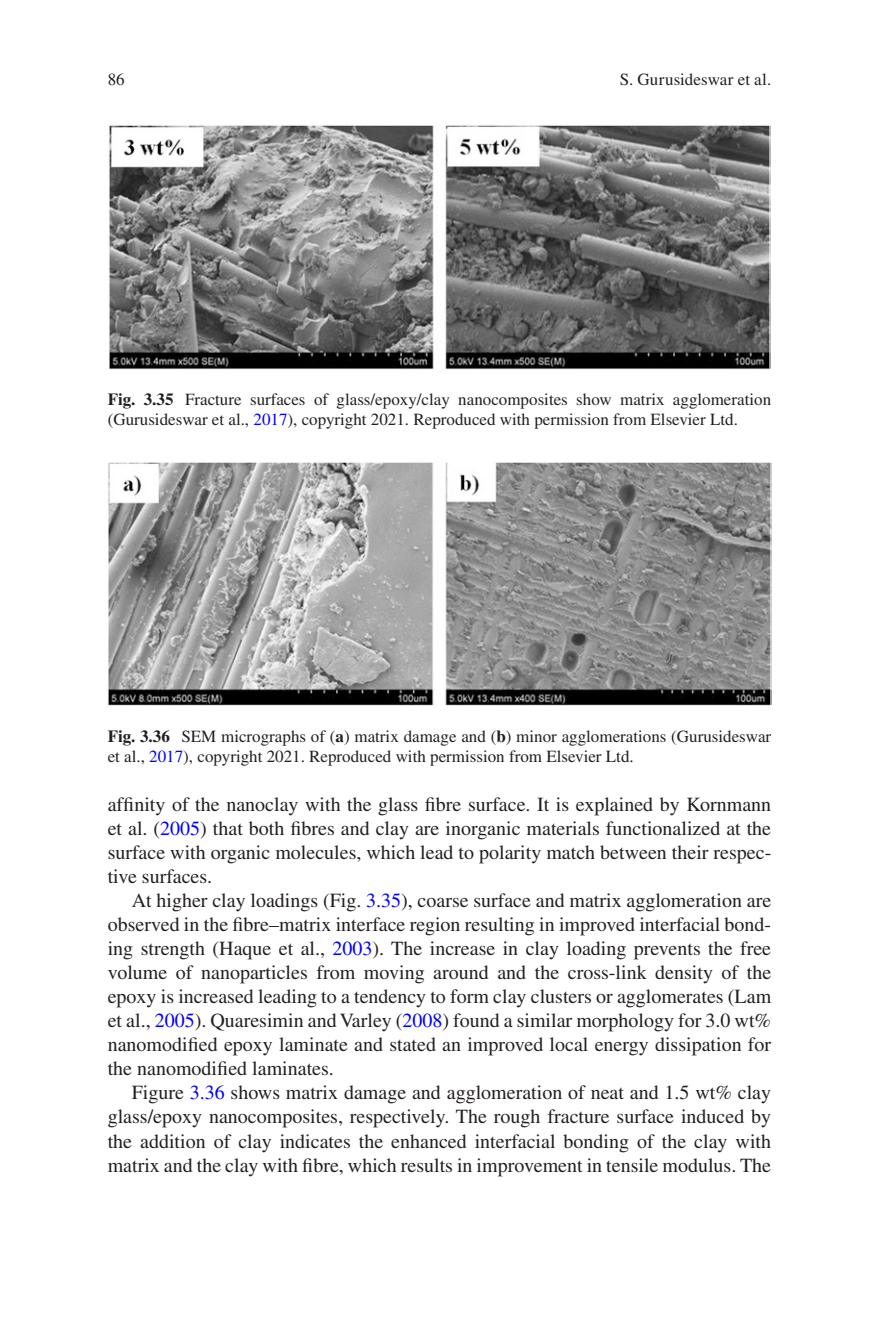
<style>
.page{position:relative;width:879px;height:1333px;background:#fff}
.page>*{position:absolute;margin:0;border:0;box-sizing:border-box;transform-origin:0 0}
.t1{font:20px/24px "Times LT Std";color:#231f20;text-align:justify}
.t2{font:17px/20px "Times LT Std";color:#231f20}
.t3{font:17px "Times LT Std Roman 2";letter-spacing:.005em;color:#231f20}
.s1{font-weight:700}
.s2{color:#00f}
</style>
<div class="page">
<img style="left:109px;top:125px;width:662px;height:244px">
<img style="left:108px;top:462px;width:663px;height:243px">
<p class="t2" style="left:108px;top:69px;width:19px">86</p>
<p class="t3" style="left:620px;top:70px;width:153px">S. Gurusideswar et al.</p>
<p class="t2" style="left:108px;top:389px;width:665px"><span class="s1">Fig. 3.35</span> Fracture surfaces of glass/epoxy/clay nanocomposites show matrix agglomeration (Gurusideswar et al., <span class="s2">2017</span>), copyright 2021. Reproduced with permission from Elsevier Ltd.</p>
<p class="t2" style="left:108px;top:725px;width:665px"><span class="s1">Fig. 3.36</span> SEM micrographs of (<span class="s1">a</span>) matrix damage and (<span class="s1">b</span>) minor agglomerations (Gurusideswar et al., <span class="s2">2017</span>), copyright 2021. Reproduced with permission from Elsevier Ltd.</p>
<p class="t1" style="left:108px;top:792px;width:665px">affinity of the nanoclay with the glass fibre surface. It is explained by Kornmann et al. (<span class="s2">2005</span>) that both fibres and clay are inorganic materials functionalized at the surface with organic molecules, which lead to polarity match between their respec&shy;tive surfaces.</p>
<p class="t1" style="left:108px;top:888px;width:665px;text-indent:24px">At higher clay loadings (Fig. <span class="s2">3.35</span>), coarse surface and matrix agglomeration are observed in the fibre–matrix interface region resulting in improved interfacial bond&shy;ing strength (Haque et al., <span class="s2">2003</span>). The increase in clay loading prevents the free volume of nanoparticles from moving around and the cross-link density of the epoxy is increased leading to a tendency to form clay clusters or agglomerates (Lam et al., <span class="s2">2005</span>). Quaresimin and Varley (<span class="s2">2008</span>) found a similar morphology for 3.0 wt% nanomodified epoxy laminate and stated an improved local energy dissipation for the nanomodified laminates.</p>
<p class="t1" style="left:108px;top:1080px;width:665px;text-indent:24px">Figure <span class="s2">3.36</span> shows matrix damage and agglomeration of neat and 1.5 wt% clay glass/epoxy nanocomposites, respectively. The rough fracture surface induced by the addition of clay indicates the enhanced interfacial bonding of the clay with matrix and the clay with fibre, which results in improvement in tensile modulus. The</p>
</div>
